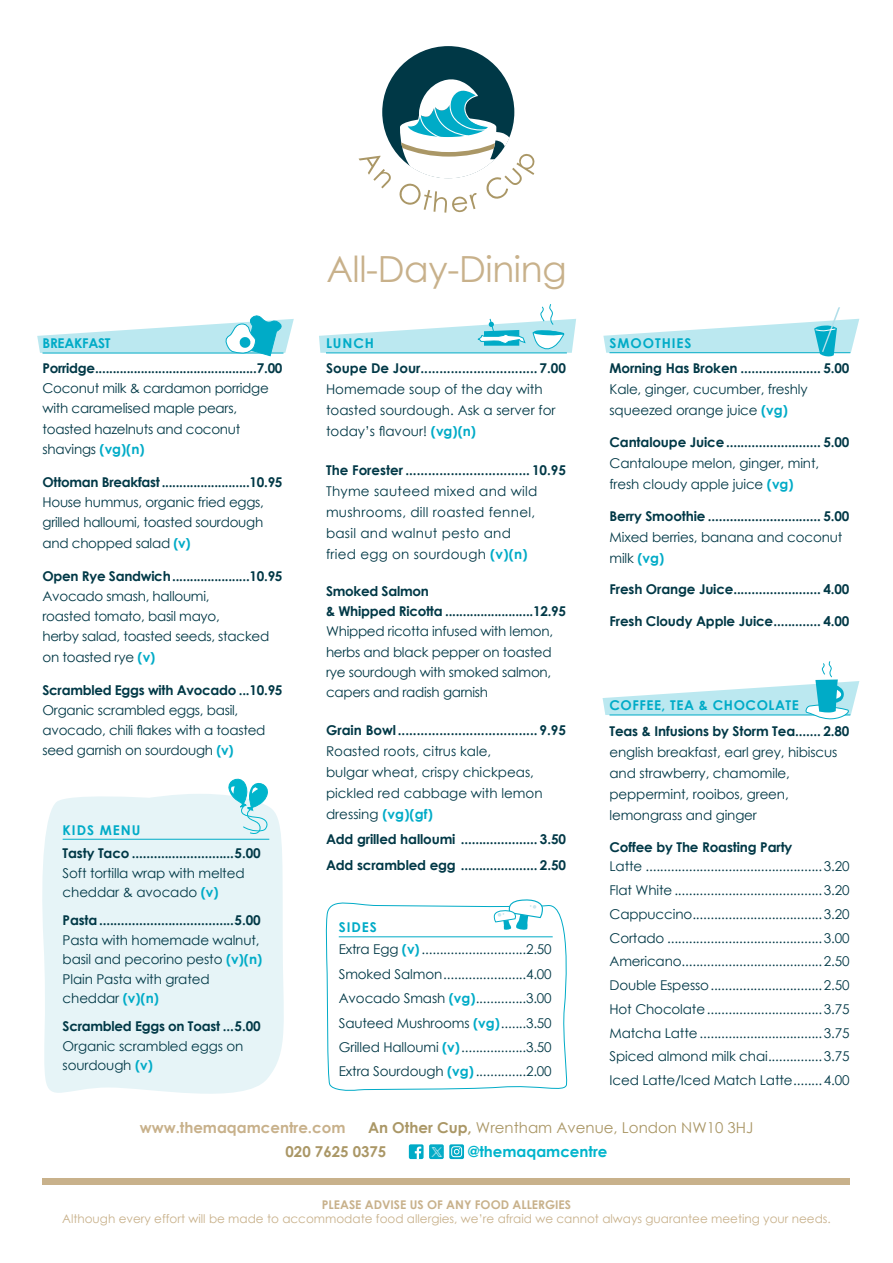
<style>
.page{position:relative;width:893px;height:1263px;background:#fff}
.page>*{position:absolute;margin:0;border:0;box-sizing:border-box;transform-origin:0 0}
.t1{font:36px "Century Gothic";letter-spacing:-.01em;color:#c8b18b}
.t2{font:15px/24px "Century Gothic";color:#aa9766}
.t3{font:700 15px "Century Gothic";color:#c8b18b}
.t4{font:700 15px "Century Gothic";color:#00b5cc}
.t5{font:13.5px/20.2px "Century Gothic";letter-spacing:-.01em;color:#003846}
.t6{font:700 13.5px/20.2px "Century Gothic";letter-spacing:-.01em;color:#003846}
.t7{font:13.5px/21px "Century Gothic";letter-spacing:.02em;color:#003846}
.t8{font:700 13.5px "Century Gothic";letter-spacing:.04em;color:#00abc7}
.t9{font:700 13.5px "Century Gothic";letter-spacing:-.02em;color:#00abc7}
.t10{font:12px "Century Gothic";color:#c8b18b}
.t11{font:700 12px "Century Gothic";color:#c8b18b}
.s1{font-weight:700;color:#00abc7}
.s2{font-weight:700}
</style>
<div class="page">
<div style="left:42px;top:794px;width:242px;height:300px;background:#e6f4f7"></div>
<img style="left:429px;top:1144px;width:15px;height:15px">
<svg style="left:449px;top:1144px;width:15px;height:15px"></svg>
<svg style="left:451px;top:1146px;width:11px;height:11px"></svg>
<div style="left:409px;top:1144px;width:15px;height:15px;background:#00abc7;border-radius:2px"></div>
<svg style="left:415px;top:1146px;width:6px;height:13px"></svg>
<div style="left:43px;top:1178px;width:807px;height:7px;background:#c8b18b"></div>
<svg style="left:359px;top:46px;width:176px;height:167px"></svg>
<hr style="left:63px;top:839px;width:206px;height:1px;background:#00abc7">
<svg style="left:325px;top:902px;width:243px;height:189px"></svg>
<svg style="left:37px;top:315px;width:257px;height:42px"></svg>
<svg style="left:603px;top:307px;width:256px;height:50px"></svg>
<svg style="left:603px;top:661px;width:256px;height:58px"></svg>
<svg style="left:494px;top:899px;width:49px;height:32px"></svg>
<svg style="left:319px;top:304px;width:257px;height:49px"></svg>
<svg style="left:226px;top:778px;width:43px;height:57px;background:#9fe1ea"></svg>
<p class="t9" style="left:43px;top:333px;width:69px">BREAKFAST</p>
<p class="t6" style="left:43px;top:357px;width:242px">Porridge..............................................7.00</p>
<p class="t5" style="left:43px;top:378px;width:228px">Coconut milk &amp; cardamon porridge with caramelised maple pears, toasted hazelnuts and coconut shavings <span class="s1">(vg)(n)</span></p>
<p class="t6" style="left:43px;top:471px;width:242px">Ottoman Breakfast.........................10.95</p>
<p class="t5" style="left:43px;top:492px;width:223px;text-align:justify">House hummus, organic fried eggs, grilled halloumi, toasted sourdough and chopped salad <span class="s1">(v)</span></p>
<p class="t6" style="left:43px;top:565px;width:242px">Open Rye Sandwich......................10.95</p>
<p class="t5" style="left:43px;top:586px;width:228px">Avocado smash, halloumi,<br>roasted tomato, basil mayo,<br>herby salad, toasted seeds, stacked on toasted rye <span class="s1">(v)</span></p>
<p class="t6" style="left:43px;top:679px;width:242px">Scrambled Eggs with Avocado ...10.95</p>
<p class="t5" style="left:43px;top:700px;width:224px">Organic scrambled eggs, basil, avocado, chili flakes with a toasted seed garnish on sourdough <span class="s1">(v)</span></p>
<p class="t8" style="left:63px;top:819px;width:9px">kids</p>
<p class="t8" style="left:100px;top:819px;width:23px">menu</p>
<p class="t6" style="left:63px;top:843px;width:200px">Tasty Taco ............................5.00</p>
<p class="t5" style="left:63px;top:863px;width:183px;line-height:19.5px">Soft tortilla wrap with melted cheddar &amp; avocado <span class="s1">(v)</span></p>
<p class="t6" style="left:63px;top:910px;width:200px">Pasta.....................................5.00</p>
<p class="t5" style="left:63px;top:930px;width:201px;line-height:19.5px">Pasta with homemade walnut, basil and pecorino pesto <span class="s1">(v)(n)<br></span>Plain Pasta with grated cheddar <span class="s1">(v)(n)</span></p>
<p class="t6" style="left:63px;top:1016px;width:200px">Scrambled Eggs on Toast ...5.00</p>
<p class="t5" style="left:63px;top:1036px;width:182px;line-height:19.5px">Organic scrambled eggs on sourdough <span class="s1">(v)</span></p>
<h1 class="t1" style="left:326px;top:243px;width:242px">All-Day-Dining</h1>
<p class="t8" style="left:326px;top:333px;width:47px">LUNCH</p>
<p class="t6" style="left:326px;top:358px;width:242px">Soupe De Jour............................... 7.00</p>
<p class="t5" style="left:326px;top:379px;width:231px;line-height:21px">Homemade soup of the day with toasted sourdough. Ask a server for today’s flavour! <span class="s1">(vg)(n)</span></p>
<p class="t6" style="left:326px;top:459px;width:242px">The Forester ................................. 10.95</p>
<p class="t7" style="left:326px;top:480px;width:213px">Thyme sauteed mixed and wild mushrooms, dill roasted fennel, basil and walnut pesto and fried egg on sourdough <span class="s1">(v)(n)</span></p>
<p class="t6" style="left:326px;top:580px;width:242px">Smoked Salmon<br>&amp; Whipped Ricotta .........................12.95</p>
<p class="t5" style="left:326px;top:621px;width:229px">Whipped ricotta infused with lemon, herbs and black pepper on toasted rye sourdough with smoked salmon, capers and radish garnish</p>
<p class="t6" style="left:326px;top:719px;width:242px">Grain Bowl..................................... 9.95</p>
<p class="t5" style="left:326px;top:740px;width:218px;line-height:21px">Roasted roots, citrus kale,<br>bulgar wheat, crispy chickpeas, pickled red cabbage with lemon dressing <span class="s1">(vg)(gf)</span></p>
<p class="t6" style="left:326px;top:826px;width:242px;line-height:25.2px">Add grilled halloumi ..................... 3.50<br>Add scrambled egg ..................... 2.50</p>
<p class="t5" style="left:339px;top:916px;width:215px;line-height:22.2px"><span class="s1">sides<br></span>Extra Egg <span class="s1">(v)</span>.............................2.50</p>
<p class="t5" style="left:339px;top:961px;width:214px;line-height:24.5px;text-align:justify">Smoked Salmon.......................4.00<br>Avocado Smash <span class="s1">(vg)</span>..............3.00<br>Sauteed Mushrooms <span class="s1">(vg)</span>.......3.50<br>Grilled Halloumi <span class="s1">(v)</span>..................3.50<br>Extra Sourdough <span class="s1">(vg)</span>..............2.00</p>
<p class="t8" style="left:609px;top:333px;width:70px">smoothies</p>
<p class="t6" style="left:609px;top:358px;width:242px">Morning Has Broken ...................... 5.00</p>
<p class="t5" style="left:609px;top:379px;width:200px;line-height:21px">Kale, ginger, cucumber, freshly squeezed orange juice <span class="s1">(vg)</span></p>
<p class="t6" style="left:609px;top:431px;width:242px">Cantaloupe Juice.......................... 5.00</p>
<p class="t5" style="left:609px;top:452px;width:211px;line-height:21px">Cantaloupe melon, ginger, mint, fresh cloudy apple juice <span class="s1">(vg)</span></p>
<p class="t6" style="left:609px;top:505px;width:242px">Berry Smoothie ............................... 5.00</p>
<p class="t5" style="left:609px;top:526px;width:235px;line-height:21px">Mixed berries, banana and coconut milk <span class="s1">(vg)</span></p>
<p class="t6" style="left:609px;top:579px;width:242px">Fresh Orange Juice........................ 4.00</p>
<p class="t6" style="left:609px;top:610px;width:242px">Fresh Cloudy Apple Juice............. 4.00</p>
<p class="t8" style="left:609px;top:695px;width:10px">coffee</p>
<p class="t8" style="left:662px;top:695px;width:84px">, tea &amp; chocola</p>
<p class="t8" style="left:785px;top:695px;width:13px">te</p>
<p class="t6" style="left:609px;top:720px;width:242px">Teas &amp; Infusions by Storm Tea....... 2.80</p>
<p class="t5" style="left:609px;top:741px;width:229px;line-height:21px">english breakfast, earl grey, hibiscus and strawberry, chamomile, peppermint, rooibos, green, lemongrass and ginger</p>
<p class="t6" style="left:609px;top:836px;width:184px">Coffee by The Roasting Party</p>
<p class="t5" style="left:609px;top:854px;width:242px;line-height:23.7px;text-align:justify">Latte .................................................3.20<br>Flat White .........................................3.20<br>Cappuccino....................................3.20<br>Cortado ...........................................3.00<br>Americano.......................................2.50<br>Double Espesso...............................2.50<br>Hot Chocolate................................3.75<br>Matcha Latte ..................................3.75<br>Spiced almond milk chai...............3.75<br>Iced Latte/Iced Match Latte........4.00</p>
<p class="t3" style="left:140px;top:1116px;width:207px">www.themaqamcentre.com</p>
<p class="t2" style="left:286px;top:1115px;width:469px;text-indent:82px"><span class="s2">An Other Cup,</span> Wrentham Avenue, London NW10 3HJ<br><span class="s2">020 7625 0375</span></p>
<p class="t4" style="left:468px;top:1140px;width:141px">@themaqamcentre</p>
<p class="t11" style="left:322px;top:1195px;width:251px">PLEASE ADVISE US OF ANY FOOD ALLERGIES</p>
<p class="t10" style="left:62px;top:1210px;width:770px">Although every effort will be made to accommodate food allergies, we’re afraid we cannot always guarantee meeting your needs.</p>
</div>
